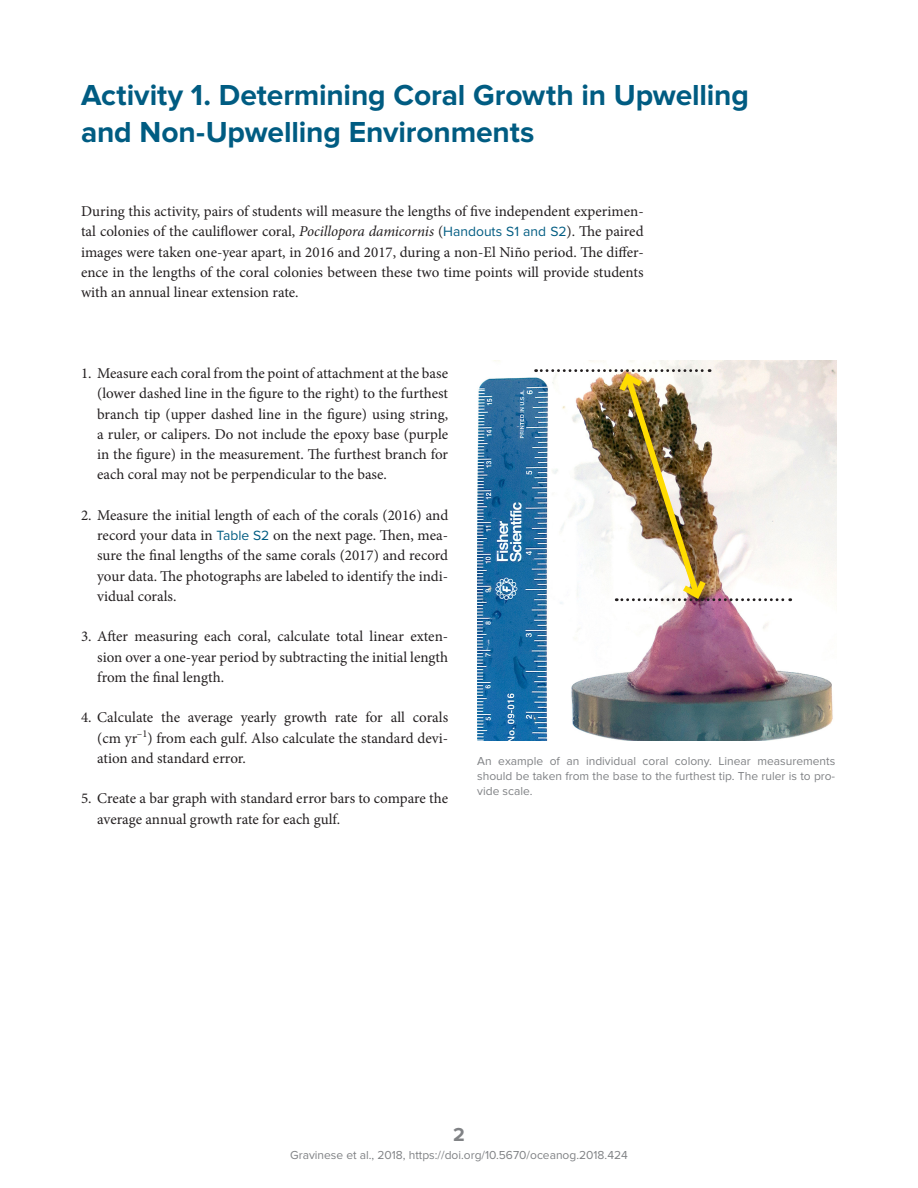
<style>
.page{position:relative;width:918px;height:1188px;background:#fff}
.page>*{position:absolute;margin:0;border:0;box-sizing:border-box;transform-origin:0 0}
.t1{font:700 30px/37.5px "Proxima Nova";letter-spacing:-.005em;color:#005c82}
.t2{font:700 19.5px "Proxima Nova";color:#808285}
.bulleted_text{font:15px/20.2px "Minion Pro";color:#231f20;text-align:justify}
.text_first_para{font:15px/20.2px "Minion Pro";color:#231f20;text-align:justify}
.t3{font:12px/15px "Proxima Nova";color:#808285;text-align:justify}
.s1{font-style:italic}
.s2{font-family:"Proxima Nova";font-size:13.8px;color:#005c82}
</style>
<div class="page">
<img style="left:477px;top:361px;width:360px;height:379px">
<img style="left:536px;top:369px;width:255px;height:234px">
<p class="t1" style="left:81px;top:77px;width:670px">Activity 1. Determining Coral Growth in Upwelling and Non-Upwelling Environments</p>
<p class="text_first_para" style="left:81px;top:201px;width:564px">During this activity, pairs of students will measure the lengths of five independent experimen&shy;tal colonies of the cauliflower coral, <span class="s1">Pocillopora damicornis</span> (<span class="s2">Handouts S1 and S2</span>). The paired images were taken one-year apart, in 2016 and 2017, during a non-El Niño period. The differ&shy;ence in the lengths of the coral colonies between these two time points will provide students with an annual linear extension rate.</p>
<p class="bulleted_text" style="left:97px;top:363px;width:353px;text-indent:-16px">1. Measure each coral from the point of attachment at the base (lower dashed line in the figure to the right) to the furthest branch tip (upper dashed line in the figure) using string, a ruler, or calipers. Do not include the epoxy base (purple in the figure) in the measurement. The furthest branch for each coral may not be perpendicular to the base.</p>
<p class="bulleted_text" style="left:97px;top:505px;width:353px;text-indent:-16px">2. Measure the initial length of each of the corals (2016) and record your data in <span class="s2">Table S2</span> on the next page. Then, mea&shy;sure the final lengths of the same corals (2017) and record your data. The photographs are labeled to identify the indi&shy;vidual corals.</p>
<p class="bulleted_text" style="left:97px;top:626px;width:353px;text-indent:-16px">3. After measuring each coral, calculate total linear exten&shy;sion over a one-year period by subtracting the initial length from the final length.</p>
<p class="bulleted_text" style="left:97px;top:707px;width:353px;text-indent:-16px">4. Calculate the average yearly growth rate for all corals (cm yr<sup>–1</sup>) from each gulf. Also calculate the standard devi&shy;ation and standard error.</p>
<p class="bulleted_text" style="left:97px;top:788px;width:352px;text-indent:-16px">5. Create a bar graph with standard error bars to compare the average annual growth rate for each gulf.</p>
<p class="t3" style="left:477px;top:754px;width:360px">An example of an individual coral colony. Linear measurements should be taken from the base to the furthest tip. The ruler is to pro&shy;vide scale.</p>
<h2 class="t2" style="left:453px;top:1124px;width:13px">2</h2>
<p class="t3" style="left:290px;top:1148px;width:339px">Gravinese et al., 2018, https://doi.org/10.5670/oceanog.2018.424</p>
</div>
